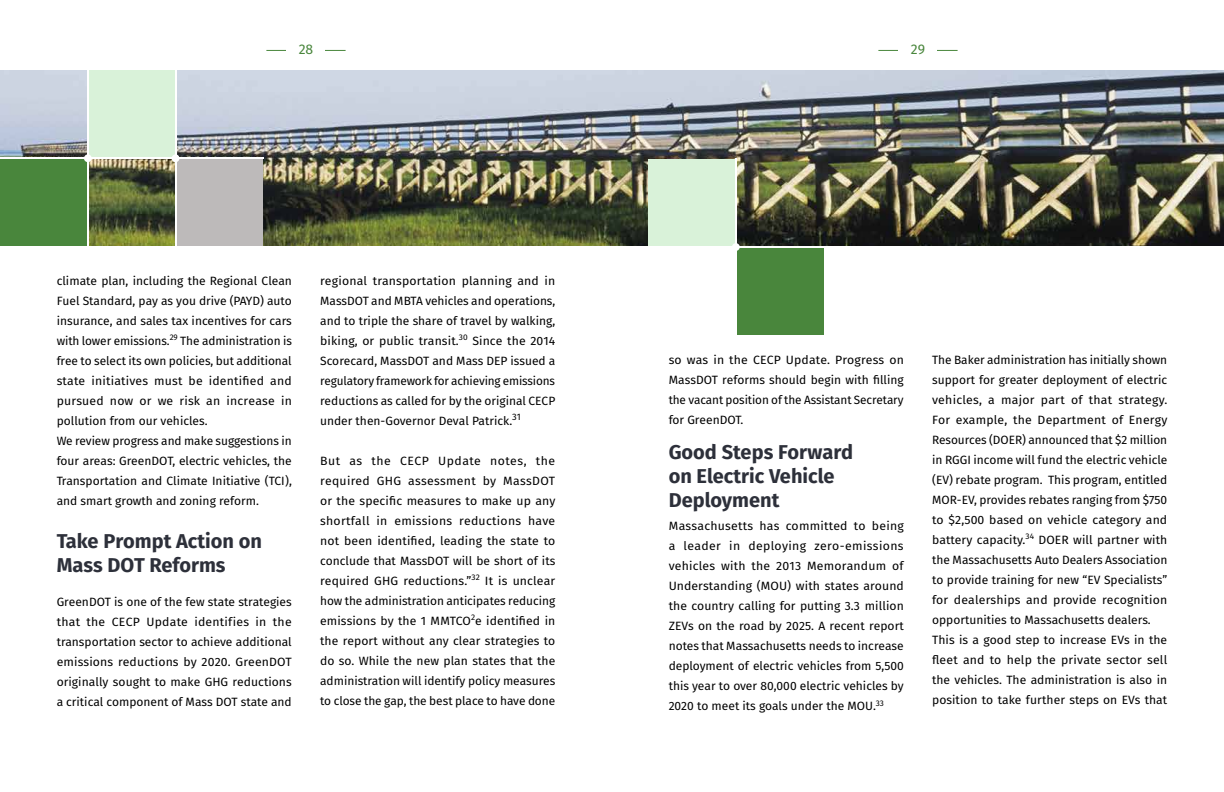
<style>
.page{position:relative;width:1224px;height:792px;background:#fff}
.page>*{position:absolute;margin:0;border:0;box-sizing:border-box;transform-origin:0 0}
.t1{font:700 20px/24px "Fira Sans";color:#2d303a}
.t2{font:14px "Fira Sans";color:#49863c}
.t3{font:12px/20px "Fira Sans";color:#000;text-align:justify}
</style>
<div class="page">
<hr style="left:266px;top:50px;width:80px;height:1px;background:#49863c">
<hr style="left:878px;top:50px;width:80px;height:1px;background:#49863c">
<div style="left:287px;top:41px;width:38px;height:19px;background:#fff"></div>
<div style="left:899px;top:41px;width:38px;height:19px;background:#fff"></div>
<img style="left:0;top:71px;width:1224px;height:175px">
<div style="left:88px;top:71px;width:88px;height:87px;background:#d9f2d9"></div>
<div style="left:0;top:158px;width:88px;height:88px;background:#49863c"></div>
<div style="left:176px;top:158px;width:87px;height:88px;background:#bdbaba"></div>
<hr style="left:0;top:158px;width:263px;height:1px;background:#fff">
<hr style="left:87px;top:71px;width:1px;height:175px;background:#fff">
<div style="left:84px;top:154px;width:8px;height:8px;background:#fff;border-radius:50%"></div>
<hr style="left:175px;top:71px;width:1px;height:175px;background:#fff">
<div style="left:172px;top:154px;width:7px;height:8px;background:#fff;border-radius:50%"></div>
<div style="left:736px;top:247px;width:88px;height:88px;background:#49863c"></div>
<div style="left:648px;top:159px;width:88px;height:87px;background:#d9f2d9"></div>
<hr style="left:735px;top:159px;width:1px;height:176px;background:#fff">
<div style="left:732px;top:243px;width:8px;height:8px;background:#fff;border-radius:50%"></div>
<hr style="left:648px;top:246px;width:176px;height:2px;background:#fff">
<p class="t2" style="left:299px;top:39px;width:16px">28</p>
<p class="t2" style="left:911px;top:39px;width:16px">29</p>
<p class="t3" style="left:57px;top:271px;width:237px;text-align:left">climate plan, including the Regional Clean Fuel Standard, pay as you drive (PAYD) auto insurance, and sales tax incentives for cars with lower emissions.<sup>29</sup> The administration is free to select its own policies, but additional state initiatives must be identified and pursued now or we risk an increase in pollution from our vehicles.<br>We review progress and make suggestions in four areas: GreenDOT, electric vehicles, the Transportation and Climate Initiative (TCI), and smart growth and zoning reform.</p>
<h1 class="t1" style="left:57px;top:529px;width:207px">Take Prompt Action on<br>Mass DOT Reforms</h1>
<p class="t3" style="left:57px;top:592px;width:237px">GreenDOT is one of the few state strategies that the CECP Update identifies in the transportation sector to achieve additional emissions reductions by 2020. GreenDOT originally sought to make GHG reductions a critical component of Mass DOT state and</p>
<p class="t3" style="left:320px;top:271px;width:237px">regional transportation planning and in MassDOT and MBTA vehicles and operations, and to triple the share of travel by walking, biking, or public transit.<sup>30</sup> Since the 2014<br>Scorecard, MassDOT and Mass DEP issued a regulatory framework for achieving emissions reductions as called for by the original CECP under then-Governor Deval Patrick.<sup>31</sup></p>
<p class="t3" style="left:320px;top:451px;width:237px">But as the CECP Update notes, the required GHG assessment by MassDOT or the specific measures to make up any shortfall in emissions reductions have not been identified, leading the state to conclude that MassDOT will be short of its required GHG reductions.”<sup>32</sup> It is unclear how the administration anticipates reducing emissions by the 1 MMTCO<sup>2</sup>e identified in the report without any clear strategies to do so. While the new plan states that the administration will identify policy measures to close the gap, the best place to have done</p>
<p class="t3" style="left:669px;top:350px;width:237px">so was in the CECP Update. Progress on MassDOT reforms should begin with filling the vacant position of the Assistant Secretary for GreenDOT.</p>
<h1 class="t1" style="left:669px;top:440px;width:186px">Good Steps Forward on Electric Vehicle<br>Deployment</h1>
<p class="t3" style="left:669px;top:516px;width:237px">Massachusetts has committed to being a leader in deploying zero-emissions vehicles with the 2013 Memorandum of Understanding (MOU) with states around the country calling for putting 3.3 million ZEVs on the road by 2025. A recent report notes that Massachusetts needs to increase deployment of electric vehicles from 5,500 this year to over 80,000 electric vehicles by 2020 to meet its goals under the MOU.<sup>33</sup></p>
<p class="t3" style="left:932px;top:350px;width:237px;text-align:left">The Baker administration has initially shown support for greater deployment of electric vehicles, a major part of that strategy.<br>For example, the Department of Energy Resources (DOER) announced that $2 million in RGGI income will fund the electric vehicle (EV) rebate program. This program, entitled MOR-EV, provides rebates ranging from $750 to $2,500 based on vehicle category and battery capacity.<sup>34</sup> DOER will partner with the Massachusetts Auto Dealers Association to provide training for new “EV Specialists” for dealerships and provide recognition opportunities to Massachusetts dealers.<br>This is a good step to increase EVs in the fleet and to help the private sector sell the vehicles. The administration is also in position to take further steps on EVs that</p>
</div>
